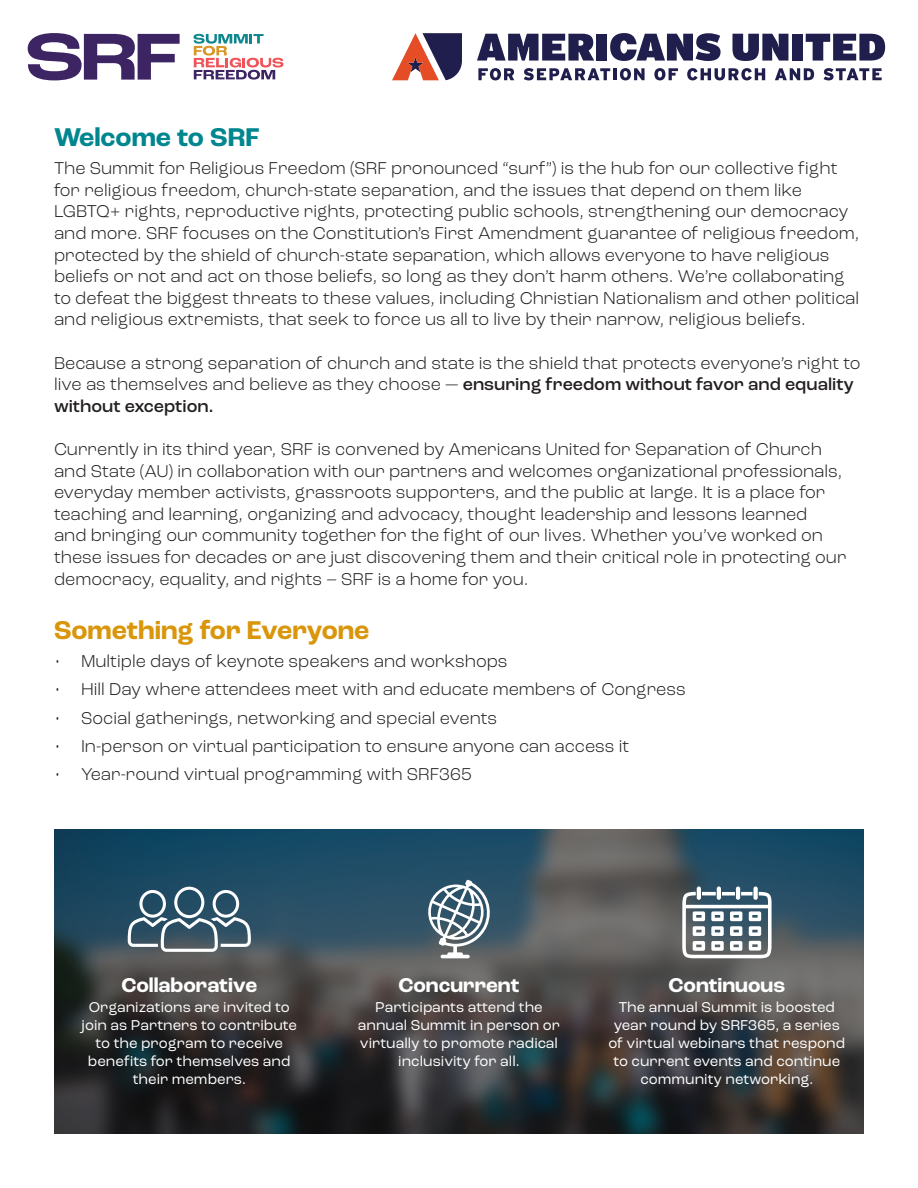
<style>
.page{position:relative;width:918px;height:1188px;background:#fff}
.page>*{position:absolute;margin:0;border:0;box-sizing:border-box;transform-origin:0 0}
.t1{font:700 27px "Roc Grotesk";color:#da960a}
.t2{font:700 27px "Roc Grotesk";color:#00868f}
.t3{font:700 21px "Roc Grotesk";color:#fff}
.t4{font:300 18px/21.6px "Roc Grotesk";color:#231f20}
.t5{font:15px/18px "Roc Grotesk";color:#fff;text-align:center}
.s1{font-weight:500}
</style>
<div class="page">
<img style="left:54px;top:829px;width:810px;height:305px">
<svg style="left:128px;top:887px;width:123px;height:65px"></svg>
<svg style="left:682px;top:886px;width:90px;height:72px"></svg>
<svg style="left:427px;top:880px;width:64px;height:78px"></svg>
<svg style="left:194px;top:34px;width:89px;height:46px"></svg>
<svg style="left:28px;top:33px;width:152px;height:47px"></svg>
<svg style="left:478px;top:68px;width:36px;height:12px"></svg>
<svg style="left:524px;top:68px;width:86px;height:12px"></svg>
<hr style="left:613px;top:68px;width:4px;height:12px;background:#201e4c">
<svg style="left:620px;top:68px;width:25px;height:12px"></svg>
<svg style="left:654px;top:68px;width:24px;height:12px"></svg>
<svg style="left:687px;top:68px;width:78px;height:12px"></svg>
<svg style="left:775px;top:68px;width:39px;height:12px"></svg>
<svg style="left:824px;top:68px;width:58px;height:12px"></svg>
<svg style="left:732px;top:34px;width:56px;height:27px"></svg>
<div style="left:792px;top:34px;width:11px;height:27px;background:#201e4c"></div>
<svg style="left:806px;top:34px;width:79px;height:27px"></svg>
<svg style="left:477px;top:34px;width:117px;height:27px"></svg>
<div style="left:597px;top:34px;width:10px;height:27px;background:#201e4c"></div>
<svg style="left:610px;top:33px;width:111px;height:28px"></svg>
<svg style="left:392px;top:33px;width:70px;height:47px"></svg>
<p class="t2" style="left:54px;top:120px;width:207px">Welcome to SRF</p>
<p class="t4" style="left:54px;top:157px;width:807px">The Summit for Religious Freedom (SRF pronounced “surf”) is the hub for our collective fight for religious freedom, church-state separation, and the issues that depend on them like LGBTQ+ rights, reproductive rights, protecting public schools, strengthening our democracy and more. SRF focuses on the Constitution’s First Amendment guarantee of religious freedom, protected by the shield of church-state separation, which allows everyone to have religious beliefs or not and act on those beliefs, so long as they don’t harm others. We’re collaborating to defeat the biggest threats to these values, including Christian Nationalism and other political and religious extremists, that seek to force us all to live by their narrow, religious beliefs.</p>
<p class="t4" style="left:54px;top:352px;width:808px">Because a strong separation of church and state is the shield that protects everyone’s right to live as themselves and believe as they choose — <span class="s1">ensuring freedom without favor and equality without exception.</span></p>
<p class="t4" style="left:54px;top:438px;width:794px">Currently in its third year, SRF is convened by Americans United for Separation of Church and State (AU) in collaboration with our partners and welcomes organizational professionals, everyday member activists, grassroots supporters, and the public at large. It is a place for teaching and learning, organizing and advocacy, thought leadership and lessons learned<br>and bringing our community together for the fight of our lives. Whether you’ve worked on these issues for decades or are just discovering them and their critical role in protecting our democracy, equality, and rights – SRF is a home for you.</p>
<p class="t1" style="left:54px;top:613px;width:317px">Something for Everyone</p>
<p class="t4" style="left:54px;top:650px;width:455px">• Multiple days of keynote speakers and workshops</p>
<p class="t4" style="left:54px;top:678px;width:633px">• Hill Day where attendees meet with and educate members of Congress</p>
<p class="t4" style="left:54px;top:707px;width:445px">• Social gatherings, networking and special events</p>
<p class="t4" style="left:54px;top:735px;width:577px">• In-person or virtual participation to ensure anyone can access it</p>
<p class="t4" style="left:54px;top:763px;width:419px">• Year-round virtual programming with SRF365</p>
<p class="t3" style="left:121px;top:972px;width:137px">Collaborative</p>
<p class="t5" style="left:82px;top:998px;width:217px">Organizations are invited to join as Partners to contribute to the program to receive benefits for themselves and their members.</p>
<p class="t5" style="left:609px;top:998px;width:238px">The annual Summit is boosted year round by SRF365, a series of virtual webinars that respond to current events and continue community networking.</p>
<p class="t3" style="left:399px;top:972px;width:122px">Concurrent</p>
<p class="t3" style="left:669px;top:972px;width:118px">Continuous</p>
<p class="t5" style="left:358px;top:998px;width:204px">Participants attend the annual Summit in person or virtually to promote radical inclusivity for all.</p>
</div>
